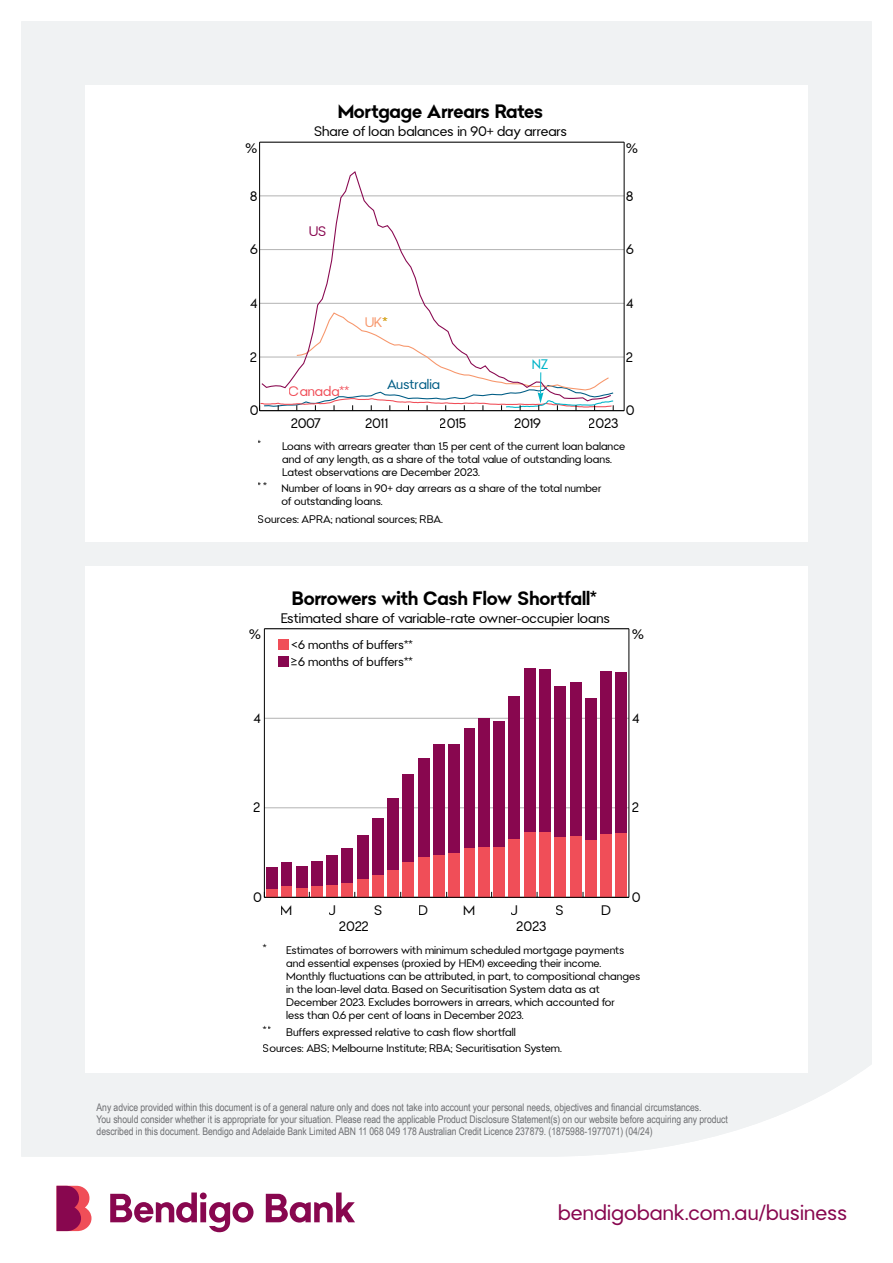
<style>
.page{position:relative;width:893px;height:1263px;background:#fff}
.page>*{position:absolute;margin:0;border:0;box-sizing:border-box;transform-origin:0 0}
.t1{font:21px "Bendigo Sans";letter-spacing:.005em;color:#88074f}
.t2{font:700 18.9px "Bendigo Sans";color:#000}
.t3{font:13.5px "Bendigo Sans";color:#000}
.t4{font:13.5px "Bendigo Sans";color:#005d85}
.t5{font:13.5px "Bendigo Sans";color:#f04e58}
.t6{font:13.5px "Bendigo Sans";color:#f7966b}
.t7{font:13.5px "Bendigo Sans";color:#88074f}
.t8{font:13.5px "Bendigo Sans";color:#00b4c8}
.t9{font:12.15px/16.6px "Bendigo Sans";letter-spacing:-.005em;color:#000}
.t10{font:10.8px/12.9px "Bendigo Sans";color:#000}
.t11{font:10.5px/11.7px "Arial Narrow";letter-spacing:-.005em;color:#6d6e71}
.s1{color:#c7ac00}
</style>
<div class="page">
<svg style="left:110px;top:1192px;width:144px;height:40px"></svg>
<svg style="left:266px;top:1192px;width:89px;height:30px"></svg>
<svg style="left:57px;top:1186px;width:34px;height:45px;background:#b13160"></svg>
<div style="left:21px;top:21px;width:851px;height:1136px;background:#f0f2f3"></div>
<div style="left:85px;top:85px;width:723px;height:457px;background:#fff"></div>
<hr style="left:260px;top:357px;width:364px;height:1px;background:#b3b3b3">
<hr style="left:260px;top:303px;width:364px;height:1px;background:#b3b3b3">
<hr style="left:260px;top:249px;width:364px;height:1px;background:#b3b3b3">
<hr style="left:260px;top:196px;width:364px;height:1px;background:#b3b3b3">
<svg style="left:260px;top:170px;width:352px;height:142px"></svg>
<hr style="left:260px;top:410px;width:364px;height:1px;background:#000">
<hr style="left:259px;top:142px;width:1px;height:269px;background:#000">
<hr style="left:260px;top:142px;width:364px;height:1px;background:#000">
<hr style="left:624px;top:142px;width:1px;height:269px;background:#000">
<svg style="left:259px;top:312px;width:355px;height:99px"></svg>
<div style="left:85px;top:566px;width:723px;height:506px;background:#fff"></div>
<hr style="left:264px;top:807px;width:365px;height:1px;background:#b3b3b3">
<hr style="left:264px;top:718px;width:365px;height:1px;background:#b3b3b3">
<div style="left:266px;top:888px;width:12px;height:9px;background:#f04e58"></div>
<div style="left:266px;top:867px;width:12px;height:21px;background:#88074f"></div>
<div style="left:282px;top:886px;width:10px;height:11px;background:#f04e58"></div>
<div style="left:282px;top:862px;width:10px;height:24px;background:#88074f"></div>
<div style="left:296px;top:887px;width:11px;height:10px;background:#f04e58"></div>
<div style="left:296px;top:866px;width:11px;height:21px;background:#88074f"></div>
<div style="left:311px;top:886px;width:11px;height:11px;background:#f04e58"></div>
<div style="left:311px;top:861px;width:11px;height:25px;background:#88074f"></div>
<div style="left:326px;top:884px;width:12px;height:13px;background:#f04e58"></div>
<div style="left:326px;top:855px;width:12px;height:29px;background:#88074f"></div>
<div style="left:342px;top:882px;width:11px;height:15px;background:#f04e58"></div>
<div style="left:342px;top:847px;width:11px;height:35px;background:#88074f"></div>
<div style="left:357px;top:879px;width:11px;height:18px;background:#f04e58"></div>
<div style="left:357px;top:836px;width:11px;height:43px;background:#88074f"></div>
<div style="left:372px;top:875px;width:12px;height:22px;background:#f04e58"></div>
<div style="left:372px;top:818px;width:12px;height:57px;background:#88074f"></div>
<div style="left:388px;top:869px;width:11px;height:28px;background:#f04e58"></div>
<div style="left:388px;top:798px;width:11px;height:71px;background:#88074f"></div>
<div style="left:403px;top:862px;width:11px;height:35px;background:#f04e58"></div>
<div style="left:403px;top:774px;width:11px;height:88px;background:#88074f"></div>
<div style="left:418px;top:857px;width:11px;height:40px;background:#f04e58"></div>
<div style="left:418px;top:759px;width:11px;height:98px;background:#88074f"></div>
<div style="left:433px;top:854px;width:12px;height:43px;background:#f04e58"></div>
<div style="left:433px;top:744px;width:12px;height:110px;background:#88074f"></div>
<div style="left:449px;top:853px;width:11px;height:44px;background:#f04e58"></div>
<div style="left:449px;top:745px;width:11px;height:108px;background:#88074f"></div>
<div style="left:464px;top:848px;width:10px;height:49px;background:#f04e58"></div>
<div style="left:464px;top:728px;width:10px;height:120px;background:#88074f"></div>
<div style="left:478px;top:847px;width:12px;height:50px;background:#f04e58"></div>
<div style="left:478px;top:718px;width:12px;height:129px;background:#88074f"></div>
<div style="left:493px;top:846px;width:12px;height:51px;background:#f04e58"></div>
<div style="left:493px;top:721px;width:12px;height:125px;background:#88074f"></div>
<div style="left:508px;top:839px;width:12px;height:58px;background:#f04e58"></div>
<div style="left:508px;top:696px;width:12px;height:143px;background:#88074f"></div>
<div style="left:524px;top:832px;width:11px;height:65px;background:#f04e58"></div>
<div style="left:524px;top:669px;width:11px;height:163px;background:#88074f"></div>
<div style="left:539px;top:831px;width:12px;height:66px;background:#f04e58"></div>
<div style="left:539px;top:668px;width:12px;height:163px;background:#88074f"></div>
<div style="left:554px;top:837px;width:12px;height:60px;background:#f04e58"></div>
<div style="left:554px;top:687px;width:12px;height:150px;background:#88074f"></div>
<div style="left:570px;top:835px;width:11px;height:62px;background:#f04e58"></div>
<div style="left:570px;top:682px;width:11px;height:153px;background:#88074f"></div>
<div style="left:585px;top:839px;width:12px;height:58px;background:#f04e58"></div>
<div style="left:585px;top:698px;width:12px;height:141px;background:#88074f"></div>
<div style="left:600px;top:834px;width:12px;height:63px;background:#f04e58"></div>
<div style="left:600px;top:672px;width:12px;height:162px;background:#88074f"></div>
<div style="left:615px;top:832px;width:12px;height:65px;background:#f04e58"></div>
<div style="left:615px;top:672px;width:12px;height:160px;background:#88074f"></div>
<div style="left:278px;top:639px;width:11px;height:11px;background:#f04e58"></div>
<div style="left:278px;top:656px;width:11px;height:11px;background:#88074f"></div>
<hr style="left:264px;top:897px;width:365px;height:1px;background:#000">
<hr style="left:264px;top:629px;width:1px;height:268px;background:#000">
<hr style="left:264px;top:628px;width:365px;height:1px;background:#000">
<hr style="left:629px;top:629px;width:1px;height:268px;background:#000">
<h2 class="t2" style="left:337px;top:99px;width:207px">Mortgage Arrears Rates</h2>
<p class="t3" style="left:313px;top:123px;width:255px">Share of loan balances in 90+ day arrears</p>
<p class="t3" style="left:246px;top:139px;width:13px">%</p>
<p class="t3" style="left:626px;top:139px;width:13px">%</p>
<p class="t3" style="left:250px;top:187px;width:9px">8</p>
<p class="t3" style="left:626px;top:187px;width:9px">8</p>
<p class="t7" style="left:308px;top:223px;width:20px">US</p>
<p class="t3" style="left:250px;top:241px;width:9px">6</p>
<p class="t3" style="left:626px;top:241px;width:9px">6</p>
<p class="t3" style="left:250px;top:295px;width:9px">4</p>
<p class="t3" style="left:626px;top:295px;width:9px">4</p>
<p class="t6" style="left:364px;top:314px;width:25px">UK<span class="s1">*</span></p>
<p class="t3" style="left:250px;top:349px;width:8px">2</p>
<p class="t8" style="left:531px;top:356px;width:19px">NZ</p>
<p class="t3" style="left:626px;top:349px;width:8px">2</p>
<p class="t5" style="left:289px;top:383px;width:62px">Canada**</p>
<p class="t4" style="left:387px;top:376px;width:54px">Australia</p>
<p class="t3" style="left:250px;top:402px;width:10px">0</p>
<p class="t3" style="left:626px;top:402px;width:10px">0</p>
<p class="t3" style="left:291px;top:415px;width:31px">2007</p>
<p class="t3" style="left:365px;top:415px;width:24px">2011</p>
<p class="t3" style="left:440px;top:415px;width:28px">2015</p>
<p class="t3" style="left:514px;top:415px;width:28px">2019</p>
<p class="t3" style="left:589px;top:415px;width:31px">2023</p>
<p class="t10" style="left:282px;top:439px;width:345px;text-indent:-24px">* Loans with arrears greater than 1.5 per cent of the current loan balance and of any length, as a share of the total value of outstanding loans.<br>Latest observations are December 2023.</p>
<p class="t10" style="left:258px;top:480px;width:11px">**</p>
<p class="t10" style="left:281px;top:482px;width:321px">Number of loans in 90+ day arrears as a share of the total number of outstanding loans.</p>
<p class="t10" style="left:258px;top:512px;width:186px">Sources: APRA; national sources; RBA.</p>
<p class="t3" style="left:249px;top:626px;width:13px">%</p>
<p class="t3" style="left:253px;top:710px;width:9px">4</p>
<h2 class="t2" style="left:291px;top:586px;width:307px">Borrowers with Cash Flow Shortfall*</h2>
<p class="t3" style="left:281px;top:610px;width:331px">Estimated share of variable-rate owner-occupier loans</p>
<p class="t9" style="left:291px;top:637px;width:123px">&lt;6 months of buffers** ≥6 months of buffers**</p>
<p class="t3" style="left:632px;top:626px;width:13px">%</p>
<p class="t3" style="left:632px;top:710px;width:9px">4</p>
<p class="t3" style="left:253px;top:799px;width:8px">2</p>
<p class="t3" style="left:632px;top:799px;width:8px">2</p>
<p class="t3" style="left:253px;top:889px;width:10px">0</p>
<p class="t3" style="left:281px;top:902px;width:14px">M</p>
<p class="t3" style="left:329px;top:902px;width:9px">J</p>
<p class="t3" style="left:373px;top:902px;width:10px">S</p>
<p class="t3" style="left:419px;top:902px;width:11px">D</p>
<p class="t3" style="left:463px;top:902px;width:14px">M</p>
<p class="t3" style="left:511px;top:902px;width:9px">J</p>
<p class="t3" style="left:556px;top:902px;width:10px">S</p>
<p class="t3" style="left:601px;top:902px;width:11px">D</p>
<p class="t3" style="left:339px;top:918px;width:31px">2022</p>
<p class="t3" style="left:517px;top:918px;width:31px">2023</p>
<p class="t3" style="left:632px;top:889px;width:10px">0</p>
<p class="t10" style="left:286px;top:943px;width:356px;text-indent:-23px">* Estimates of borrowers with minimum scheduled mortgage payments and essential expenses (proxied by HEM) exceeding their income.<br>Monthly fluctuations can be attributed, in part, to compositional changes in the loan-level data. Based on Securitisation System data as at December 2023. Excludes borrowers in arrears, which accounted for<br>less than 0.6 per cent of loans in December 2023.</p>
<p class="t10" style="left:263px;top:1023px;width:11px">**</p>
<p class="t10" style="left:263px;top:1023px;width:301px;line-height:16.8px;text-indent:23px">Buffers expressed relative to cash flow shortfall<br>Sources: ABS; Melbourne Institute; RBA; Securitisation System.</p>
<p class="t11" style="left:97px;top:1101px;width:633px">Any advice provided within this document is of a general nature only and does not take into account your personal needs, objectives and financial circumstances.<br>You should consider whether it is appropriate for your situation. Please read the applicable Product Disclosure Statement(s) on our website before acquiring any product described in this document. Bendigo and Adelaide Bank Limited ABN 11 068 049 178 Australian Credit Licence 237879. (1875988-1977071) (04/24)</p>
<p class="t11" style="left:88px;top:1104px;width:634px">You should consider whether it is appropriate for your situation. Please read the applicable Product Disclosure Statement(s) on our website before acquiring any product described in this document. Bendigo and Adelaide Bank Limited ABN 11 068 049 178 Australian Credit Licence 237879.<br>(xxxxxxxx-xxxxxxxx) (xx/xx)</p>
<h1 class="t1" style="left:558px;top:1199px;width:291px">bendigobank.com.au/business</h1>
</div>
